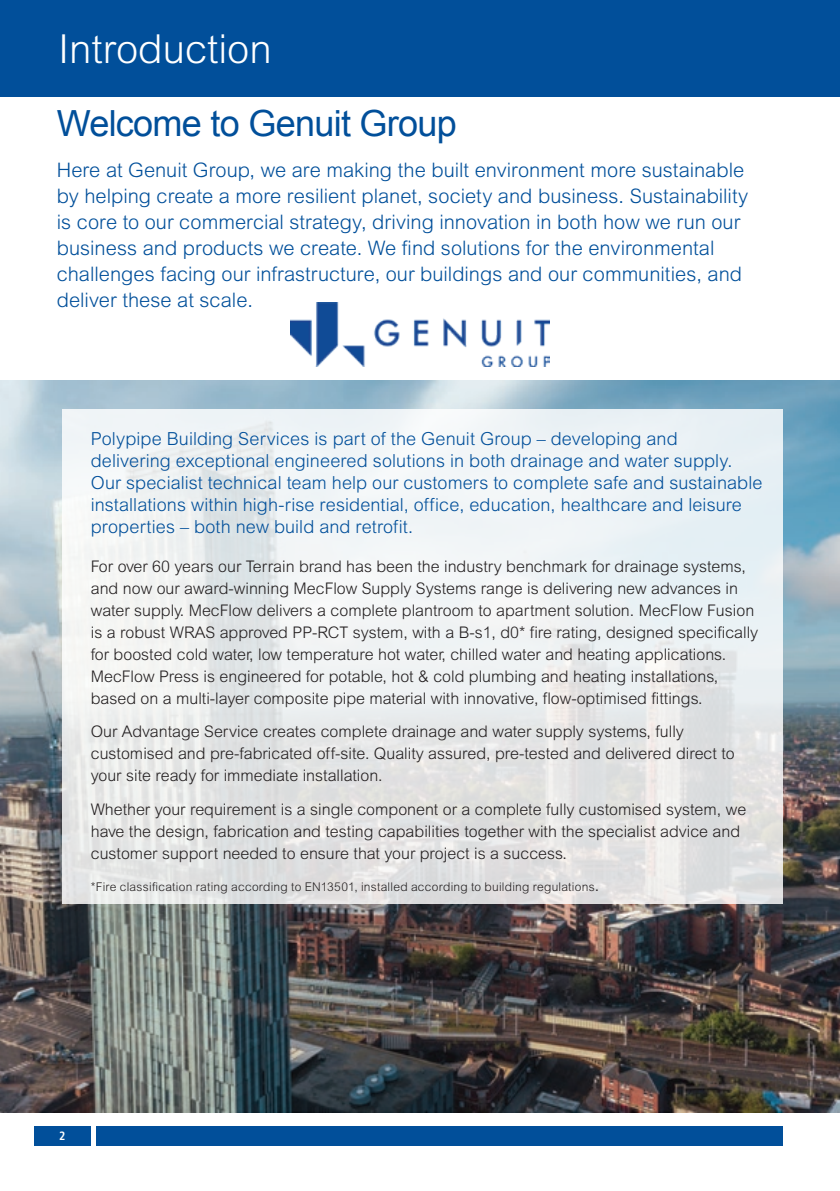
<style>
.page{position:relative;width:840px;height:1191px;background:#fff}
.page>*{position:absolute;margin:0;border:0;box-sizing:border-box;transform-origin:0 0}
.t1{font:300 40px "Arial MT Std";color:#fff}
.t2{font:36px "Arial";letter-spacing:-.02em;color:#014f9a}
.t3{font:300 20px/26px "Arial MT Std";color:#014f9a}
.t4{font:300 18px/22px "Arial MT Std";letter-spacing:.005em;color:#014f9a}
.t5{font:300 16px/22px "Arial MT Std";color:#231f20}
.t6{font:300 12px "Arial MT Std";letter-spacing:.02em;color:#231f20}
.t7{font:700 condensed 12px "Frutiger LT Std";color:#fff}
.s1{font-size:16px}
</style>
<div class="page">
<div style="left:0;top:0;width:839px;height:96px;background:#014f9a"></div>
<img style="left:290px;top:303px;width:259px;height:63px">
<img style="left:0;top:380px;width:839px;height:732px">
<svg style="left:62px;top:409px;width:720px;height:494px;fill:#ebf0f2"></svg>
<div style="left:96px;top:1125px;width:686px;height:20px;background:#014f9a"></div>
<div style="left:34px;top:1125px;width:57px;height:20px;background:#014f9a"></div>
<h1 class="t1" style="left:58px;top:26px;width:215px">Introduction</h1>
<h2 class="t2" style="left:57px;top:99px;width:401px">Welcome to Genuit Group</h2>
<p class="t3" style="left:57px;top:157px;width:692px">Here at Genuit Group, we are making the built environment more sustainable by helping create a more resilient planet, society and business. Sustainability is core to our commercial strategy, driving innovation in both how we run our business and products we create. We find solutions for the environmental challenges facing our infrastructure, our buildings and our communities, and deliver these at scale.</p>
<p class="t4" style="left:91px;top:427px;width:672px">Polypipe Building Services is part of the Genuit Group – developing and<br>delivering exceptional engineered solutions in both drainage and water supply.<br>Our specialist technical team help our customers to complete safe and sustainable installations within high-rise residential, office, education, healthcare and leisure properties – both new build and retrofit.</p>
<p class="t5" style="left:91px;top:555px;width:668px">For over 60 years our Terrain brand has been the industry benchmark for drainage systems, and now our award-winning MecFlow Supply Systems range is delivering new advances in water supply. MecFlow delivers a complete plantroom to apartment solution. MecFlow Fusion is a robust WRAS approved PP-RCT system, with a B-s1, d0* fire rating, designed specifically for boosted cold water, low temperature hot water, chilled water and heating applications.<br>MecFlow Press is engineered for potable, hot &amp; cold plumbing and heating installations, based on a multi-layer composite pipe material with innovative, flow-optimised fittings.</p>
<p class="t5" style="left:91px;top:720px;width:645px">Our Advantage Service creates complete drainage and water supply systems, fully customised and pre-fabricated off-site. Quality assured, pre-tested and delivered direct to your site ready for immediate installation.</p>
<p class="t5" style="left:91px;top:798px;width:656px">Whether your requirement is a single component or a complete fully customised system, we have the design, fabrication and testing capabilities together with the specialist advice and customer support needed to ensure that your project is a success.</p>
<p class="t6" style="left:91px;top:879px;width:510px">*Fire classification rating according to EN13501, installed according to building regulations<span class="s1">.</span></p>
<p class="t7" style="left:59px;top:1128px;width:8px">2</p>
</div>
